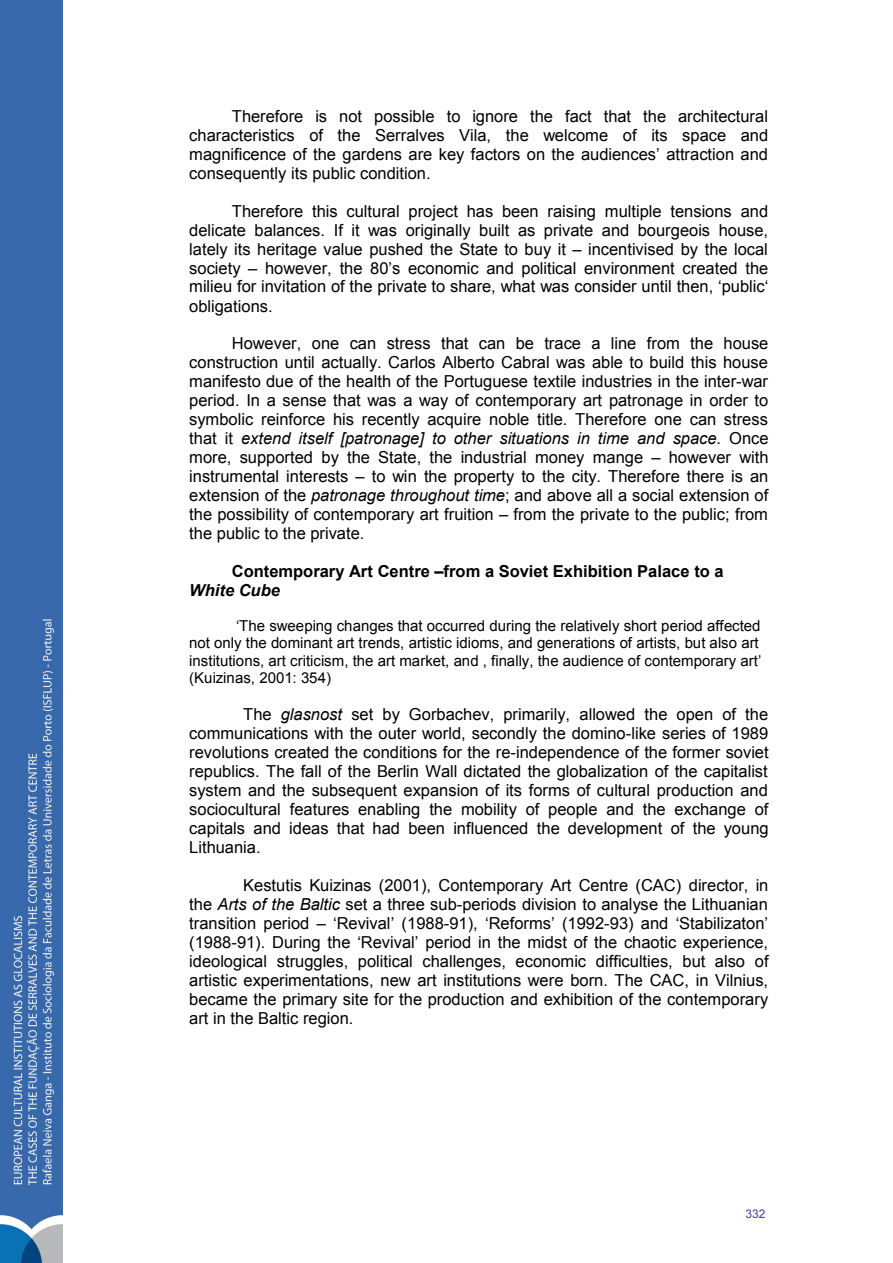
<style>
.page{position:relative;width:893px;height:1263px;background:#fff}
.page>*{position:absolute;margin:0;border:0;box-sizing:border-box;transform-origin:0 0}
.t1{font:16.5px/18.9px "Arial";color:#000;text-align:justify}
.t2{font:700 16.5px "Arial";color:#000}
.t3{font:italic 700 16.5px "Arial";color:#000}
.t4{font:15px/17.2px "Arial";color:#000}
.t5{font:12px "Arial";color:#4040ab}
.s1{font-style:italic}
</style>
<div class="page">
<img style="left:0;top:0;width:62px;height:1262px">
<p class="t1" style="left:189px;top:107px;width:580px;text-indent:43px">Therefore is not possible to ignore the fact that the architectural characteristics of the Serralves Vila, the welcome of its space and magnificence of the gardens are key factors on the audiences’ attraction and consequently its public condition.</p>
<p class="t1" style="left:189px;top:201px;width:580px;text-indent:43px">Therefore this cultural project has been raising multiple tensions and delicate balances. If it was originally built as private and bourgeois house, lately its heritage value pushed the State to buy it – incentivised by the local society – however, the 80’s economic and political environment created the milieu for invitation of the private to share, what was consider until then, ‘public‘ obligations.</p>
<p class="t1" style="left:189px;top:334px;width:581px;text-indent:43px">However, one can stress that can be trace a line from the house construction until actually. Carlos Alberto Cabral was able to build this house manifesto due of the health of the Portuguese textile industries in the inter-war period. In a sense that was a way of contemporary art patronage in order to symbolic reinforce his recently acquire noble title. Therefore one can stress that it <span class="s1">extend itself [patronage] to other situations in time and space</span>. Once more, supported by the State, the industrial money mange – however with instrumental interests – to win the property to the city. Therefore there is an extension of the <span class="s1">patronage throughout time</span>; and above all a social extension of the possibility of contemporary art fruition – from the private to the public; from the public to the private.</p>
<p class="t2" style="left:232px;top:562px;width:493px">Contemporary Art Centre –from a Soviet Exhibition Palace to a</p>
<p class="t3" style="left:189px;top:581px;width:92px">White Cube</p>
<p class="t4" style="left:189px;top:617px;width:573px;text-indent:47px">‘The sweeping changes that occurred during the relatively short period affected not only the dominant art trends, artistic idioms, and generations of artists, but also art institutions, art criticism, the art market, and , finally, the audience of contemporary art’ (Kuizinas, 2001: 354)</p>
<p class="t1" style="left:189px;top:705px;width:581px;text-indent:54px">The <span class="s1">glasnost</span> set by Gorbachev, primarily, allowed the open of the communications with the outer world, secondly the domino-like series of 1989 revolutions created the conditions for the re-independence of the former soviet republics. The fall of the Berlin Wall dictated the globalization of the capitalist system and the subsequent expansion of its forms of cultural production and sociocultural features enabling the mobility of people and the exchange of capitals and ideas that had been influenced the development of the young Lithuania.</p>
<p class="t1" style="left:189px;top:876px;width:581px;text-indent:54px">Kestutis Kuizinas (2001), Contemporary Art Centre (CAC) director, in the <span class="s1">Arts of the Baltic</span> set a three sub-periods division to analyse the Lithuanian transition period – ‘Revival’ (1988-91), ‘Reforms’ (1992-93) and ‘Stabilizaton’ (1988-91). During the ‘Revival’ period in the midst of the chaotic experience, ideological struggles, political challenges, economic difficulties, but also of artistic experimentations, new art institutions were born. The CAC, in Vilnius, became the primary site for the production and exhibition of the contemporary art in the Baltic region.</p>
<p class="t5" style="left:745px;top:1206px;width:22px">332</p>
</div>
